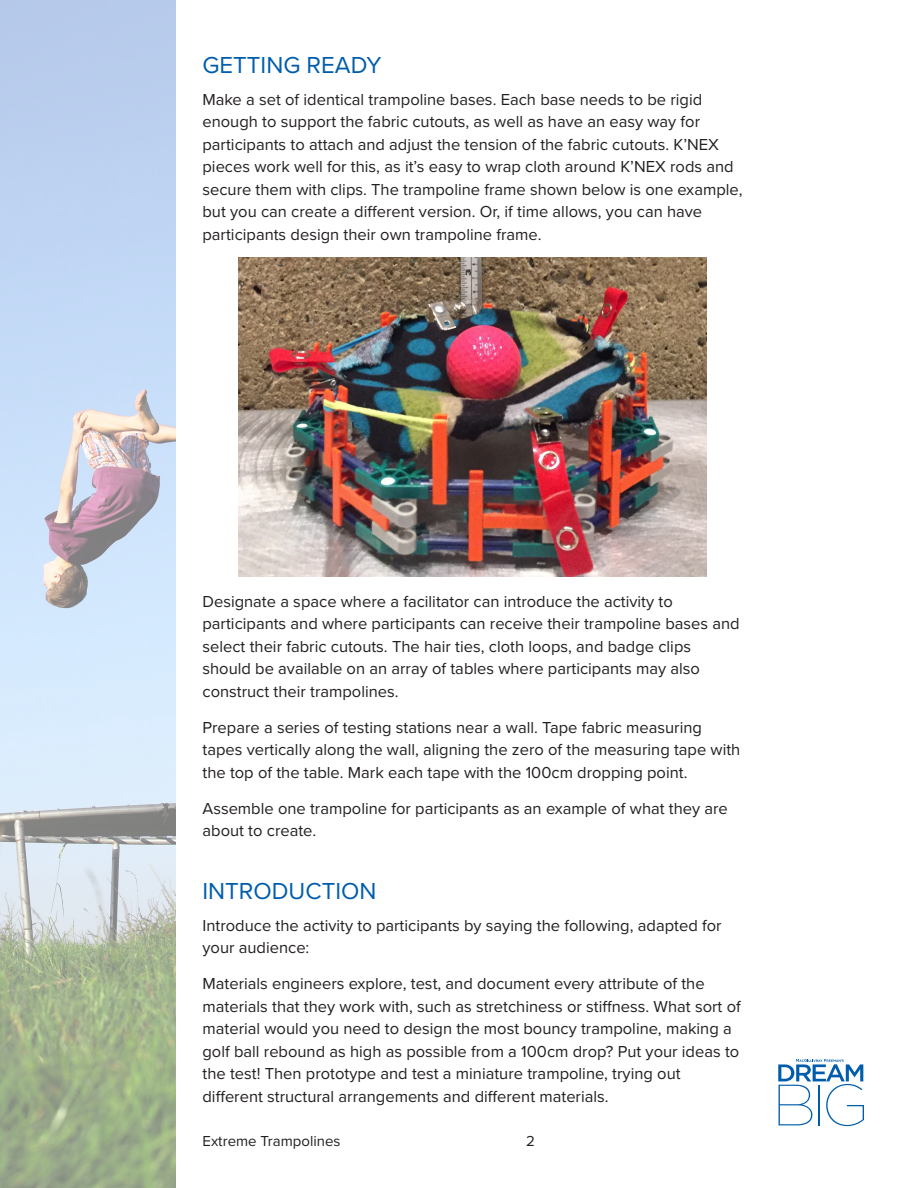
<style>
.page{position:relative;width:918px;height:1188px;background:#fff}
.page>*{position:absolute;margin:0;border:0;box-sizing:border-box;transform-origin:0 0}
.t1{font:24px "Proxima Nova";color:#015dab}
.Paragraph_Style_1{font:16.5px/22.5px "Proxima Nova";color:#231f20}
.t2{font:15px "Proxima Nova";color:#231f20}
</style>
<div class="page">
<img style="left:0;top:0;width:176px;height:1188px">
<svg style="left:778px;top:1059px;width:86px;height:67px"></svg>
<img style="left:239px;top:257px;width:467px;height:319px">
<p class="t1" style="left:202px;top:51px;width:181px">GETTING READY</p>
<p class="Paragraph_Style_1" style="left:202px;top:88px;width:542px">Make a set of identical trampoline bases. Each base needs to be rigid enough to support the fabric cutouts, as well as have an easy way for participants to attach and adjust the tension of the fabric cutouts. K’NEX pieces work well for this, as it’s easy to wrap cloth around K’NEX rods and secure them with clips. The trampoline frame shown below is one example, but you can create a different version. Or, if time allows, you can have participants design their own trampoline frame.</p>
<p class="Paragraph_Style_1" style="left:202px;top:590px;width:539px">Designate a space where a facilitator can introduce the activity to participants and where participants can receive their trampoline bases and select their fabric cutouts. The hair ties, cloth loops, and badge clips should be available on an array of tables where participants may also construct their trampolines.</p>
<p class="Paragraph_Style_1" style="left:202px;top:716px;width:539px">Prepare a series of testing stations near a wall. Tape fabric measuring tapes vertically along the wall, aligning the zero of the measuring tape with the top of the table. Mark each tape with the 100cm dropping point.</p>
<p class="Paragraph_Style_1" style="left:202px;top:797px;width:527px">Assemble one trampoline for participants as an example of what they are about to create.</p>
<p class="t1" style="left:202px;top:877px;width:175px">INTRODUCTION</p>
<p class="Paragraph_Style_1" style="left:202px;top:914px;width:521px">Introduce the activity to participants by saying the following, adapted for your audience:</p>
<p class="Paragraph_Style_1" style="left:202px;top:973px;width:540px">Materials engineers explore, test, and document every attribute of the materials that they work with, such as stretchiness or stiffness. What sort of material would you need to design the most bouncy trampoline, making a golf ball rebound as high as possible from a 100cm drop? Put your ideas to the test! Then prototype and test a miniature trampoline, trying out different structural arrangements and different materials.</p>
<p class="t2" style="left:202px;top:1132px;width:139px">Extreme Trampolines</p>
<p class="t2" style="left:526px;top:1132px;width:10px">2</p>
</div>
